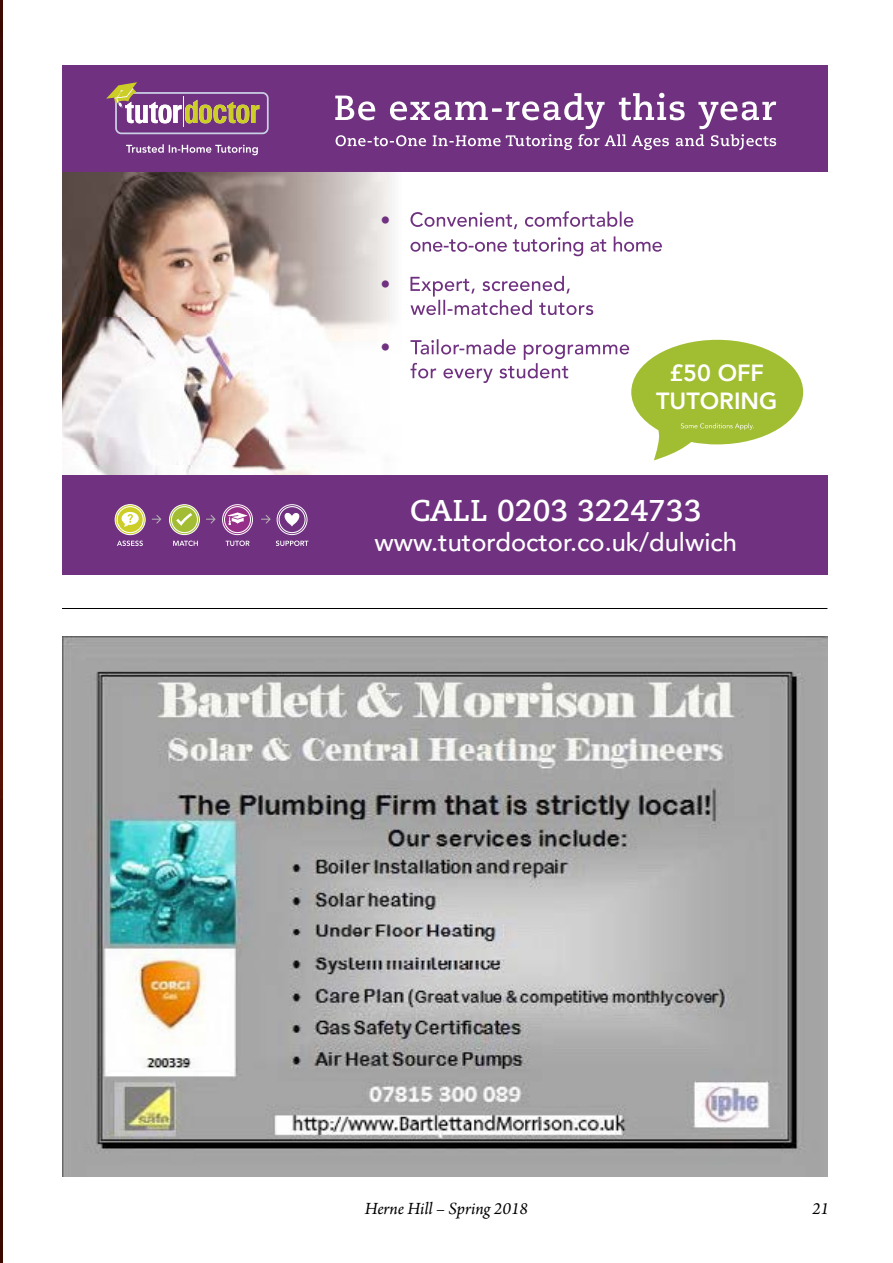
<style>
.page{position:relative;width:893px;height:1263px;background:#fff}
.page>*{position:absolute;margin:0;border:0;box-sizing:border-box;transform-origin:0 0}
.t1{font:700 30px "Caecilia LT Std";color:#fff}
.t2{font:500 25.5px "Avenir";color:#fff}
.t3{font:800 23.4px/28px "Avenir";color:#fff;text-align:center}
.t4{font:500 19.95px "Avenir";color:#6f3180}
.t5{font:italic 18px "Arno Pro";color:#000}
</style>
<div class="page">
<img style="left:62px;top:637px;width:765px;height:540px">
<hr style="left:62px;top:608px;width:765px;height:1px;background:#000">
<img style="left:62px;top:171px;width:415px;height:304px">
<div style="left:62px;top:475px;width:765px;height:100px;background:#6f3180"></div>
<div style="left:62px;top:65px;width:765px;height:106px;background:#6f3180"></div>
<svg style="left:410px;top:211px;width:223px;height:18px"></svg>
<svg style="left:410px;top:236px;width:252px;height:20px"></svg>
<svg style="left:410px;top:276px;width:183px;height:39px"></svg>
<svg style="left:335px;top:93px;width:441px;height:57px"></svg>
<svg style="left:410px;top:339px;width:393px;height:121px"></svg>
<div style="left:115px;top:504px;width:30px;height:31px;border:1px solid #fff;border-radius:50%"></div>
<div style="left:169px;top:505px;width:30px;height:30px;background:#a984b2;border-radius:50%"></div>
<div style="left:169px;top:504px;width:31px;height:31px;border:1px solid #fff;border-radius:50%"></div>
<div style="left:277px;top:504px;width:30px;height:31px;border:1px solid #fff;border-radius:50%"></div>
<div style="left:222px;top:504px;width:31px;height:31px;border:1px solid #fff;border-radius:50%"></div>
<svg style="left:152px;top:515px;width:9px;height:9px"></svg>
<svg style="left:206px;top:515px;width:9px;height:9px"></svg>
<svg style="left:261px;top:515px;width:10px;height:9px"></svg>
<svg style="left:279px;top:506px;width:27px;height:27px"></svg>
<svg style="left:224px;top:506px;width:27px;height:27px"></svg>
<svg style="left:171px;top:506px;width:27px;height:27px"></svg>
<svg style="left:117px;top:506px;width:27px;height:27px"></svg>
<svg style="left:117px;top:541px;width:26px;height:5px"></svg>
<svg style="left:173px;top:541px;width:25px;height:5px"></svg>
<svg style="left:226px;top:541px;width:24px;height:5px"></svg>
<svg style="left:276px;top:541px;width:32px;height:5px"></svg>
<svg style="left:126px;top:144px;width:132px;height:11px"></svg>
<svg style="left:106px;top:82px;width:163px;height:52px"></svg>
<img style="left:0;top:0;width:2px;height:1263px">
<p class="t4" style="left:381px;top:202px;width:11px">•</p>
<p class="t4" style="left:381px;top:267px;width:11px">•</p>
<p class="t4" style="left:381px;top:330px;width:11px">•</p>
<p class="t3" style="left:656px;top:359px;width:123px">£50 OFF<br>TUTORING</p>
<p class="t1" style="left:410px;top:492px;width:293px">CALL 0203 3224733</p>
<p class="t2" style="left:375px;top:520px;width:364px">www.tutordoctor.co.uk/dulwich</p>
<p class="t5" style="left:365px;top:1198px;width:165px">Herne Hill – Spring 2018</p>
<p class="t5" style="left:812px;top:1198px;width:19px">21</p>
</div>
